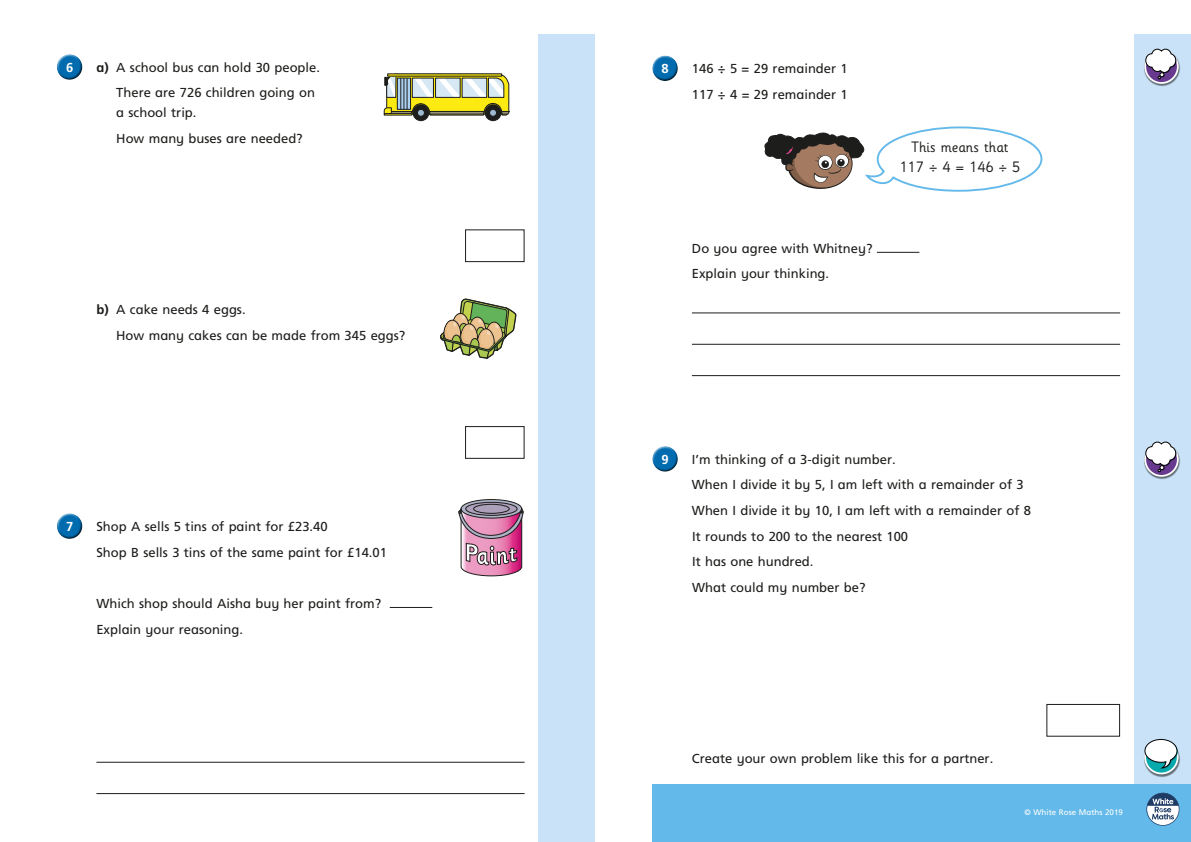
<style>
.page{position:relative;width:1191px;height:842px;background:#fff}
.page>*{position:absolute;margin:0;border:0;box-sizing:border-box;transform-origin:0 0}
.t1{font:15px/20px "Sassoon Infant Std";color:#1d1d1b;text-align:center}
.t2{font:13px/25.7px "Frutiger Inf";color:#1d1d1b}
.t3{font:700 13px "Frutiger Inf";color:#fff}
.t4{font:8px "Frutiger Inf";color:#fff}
.s1{font-weight:700}
</style>
<div class="page">
<div style="left:539px;top:34px;width:99px;height:808px;background:#c9e2f7"></div>
<div style="left:1134px;top:34px;width:57px;height:808px;background:#c9e2f7"></div>
<div style="left:595px;top:0;width:43px;height:842px;background:#fff"></div>
<hr style="left:96px;top:762px;width:428px;height:1px;background:#1d1d1b">
<hr style="left:96px;top:793px;width:428px;height:1px;background:#1d1d1b">
<div style="left:57px;top:54px;width:26px;height:20px;background:#fff;opacity:.75"></div>
<div style="left:57px;top:58px;width:27px;height:23px;background:#1d1d1b;opacity:.75"></div>
<div style="left:465px;top:229px;width:59px;height:33px;border:1px solid #1d1d1b"></div>
<div style="left:465px;top:426px;width:59px;height:33px;border:1px solid #1d1d1b"></div>
<div style="left:57px;top:513px;width:26px;height:20px;background:#fff;opacity:.75"></div>
<div style="left:57px;top:517px;width:27px;height:23px;background:#1d1d1b;opacity:.75"></div>
<hr style="left:390px;top:607px;width:42px;height:1px;background:#1d1d1b">
<div style="left:652px;top:785px;width:539px;height:57px;background:#63b9e9"></div>
<svg style="left:1146px;top:793px;width:33px;height:33px"></svg>
<hr style="left:692px;top:313px;width:428px;height:1px;background:#1d1d1b">
<hr style="left:692px;top:344px;width:428px;height:1px;background:#1d1d1b">
<hr style="left:692px;top:375px;width:428px;height:1px;background:#1d1d1b">
<div style="left:652px;top:55px;width:26px;height:21px;background:#fff;opacity:.75"></div>
<div style="left:652px;top:59px;width:27px;height:23px;background:#1d1d1b;opacity:.75"></div>
<div style="left:652px;top:446px;width:26px;height:20px;background:#fff;opacity:.75"></div>
<div style="left:652px;top:450px;width:27px;height:23px;background:#1d1d1b;opacity:.75"></div>
<div style="left:1046px;top:704px;width:74px;height:33px;border:1px solid #1d1d1b"></div>
<img style="left:1144px;top:57px;width:36px;height:29px">
<svg style="left:1145px;top:50px;width:32px;height:33px"></svg>
<div style="left:1144px;top:50px;width:34px;height:34px;border:2px solid #fff;border-radius:50%"></div>
<svg style="left:1145px;top:49px;width:31px;height:30px"></svg>
<img style="left:1144px;top:450px;width:36px;height:29px">
<svg style="left:1145px;top:443px;width:32px;height:33px"></svg>
<div style="left:1144px;top:442px;width:34px;height:35px;border:2px solid #fff;border-radius:50%"></div>
<svg style="left:1145px;top:442px;width:31px;height:30px"></svg>
<img style="left:1147px;top:748px;width:33px;height:29px">
<svg style="left:1145px;top:741px;width:32px;height:32px"></svg>
<div style="left:1144px;top:740px;width:34px;height:34px;border:2px solid #fff;border-radius:50%"></div>
<svg style="left:1144px;top:739px;width:33px;height:30px"></svg>
<div style="left:485px;top:105px;width:16px;height:16px;background:#1d1d1b;border-radius:50%"></div>
<div style="left:485px;top:105px;width:16px;height:16px;border:1px solid #1d1d1b;border-radius:50%"></div>
<div style="left:489px;top:109px;width:8px;height:8px;border:1px solid #1d1d1b;border-radius:50%"></div>
<div style="left:413px;top:105px;width:16px;height:16px;background:#1d1d1b;border-radius:50%"></div>
<div style="left:413px;top:105px;width:16px;height:16px;border:1px solid #1d1d1b;border-radius:50%"></div>
<div style="left:417px;top:109px;width:8px;height:8px;border:1px solid #1d1d1b;border-radius:50%"></div>
<svg style="left:383px;top:74px;width:127px;height:42px"></svg>
<svg style="left:440px;top:299px;width:77px;height:60px"></svg>
<svg style="left:461px;top:499px;width:61px;height:19px"></svg>
<div style="left:460px;top:499px;width:62px;height:19px;border:1px solid #1d1d1b;border-radius:50%"></div>
<svg style="left:466px;top:502px;width:51px;height:13px"></svg>
<div style="left:465px;top:502px;width:52px;height:14px;border:1px solid #1d1d1b;border-radius:50%"></div>
<svg style="left:458px;top:507px;width:66px;height:70px;background:#c187a6"></svg>
<div style="left:473px;top:504px;width:36px;height:9px;background:#ada0bb;border-radius:50%"></div>
<div style="left:473px;top:504px;width:36px;height:10px;border:1px solid #1d1d1b;border-radius:50%"></div>
<svg style="left:764px;top:132px;width:99px;height:57px"></svg>
<svg style="left:863px;top:126px;width:178px;height:659px"></svg>
<p class="t3" style="left:66px;top:60px;width:9px">6</p>
<p class="t2" style="left:116px;top:54px;width:205px;text-indent:-20px"><span class="s1">a)</span> A school bus can hold 30 people.<br>There are 726 children going on</p>
<p class="t2" style="left:116px;top:100px;width:188px">a school trip.<br>How many buses are needed?</p>
<p class="t2" style="left:116px;top:297px;width:290px;text-indent:-20px"><span class="s1">b)</span> A cake needs 4 eggs.<br>How many cakes can be made from 345 eggs?</p>
<p class="t3" style="left:66px;top:519px;width:9px">7</p>
<p class="t2" style="left:96px;top:513px;width:292px">Shop A sells 5 tins of paint for £23.40<br>Shop B sells 3 tins of the same paint for £14.01</p>
<p class="t2" style="left:96px;top:590px;width:286px">Which shop should Aisha buy her paint from?<br>Explain your reasoning.</p>
<p class="t3" style="left:661px;top:61px;width:9px">8</p>
<p class="t2" style="left:692px;top:56px;width:157px">146 ÷ 5 = 29 remainder 1<br>117 ÷ 4 = 29 remainder 1</p>
<p class="t2" style="left:692px;top:235px;width:182px">Do you agree with Whitney?<br>Explain your thinking.</p>
<p class="t1" style="left:899px;top:138px;width:123px">This means that<br>117 ÷ 4 = 146 ÷ 5</p>
<p class="t3" style="left:661px;top:452px;width:9px">9</p>
<p class="t2" style="left:692px;top:446px;width:340px">I’m thinking of a 3-digit number.<br>When I divide it by 5, I am left with a remainder of 3<br>When I divide it by 10, I am left with a remainder of 8<br>It rounds to 200 to the nearest 100<br>It has one hundred.<br>What could my number be?</p>
<p class="t2" style="left:692px;top:745px;width:303px">Create your own problem like this for a partner.</p>
<p class="t4" style="left:1024px;top:808px;width:100px">© White Rose Maths 2019</p>
</div>
